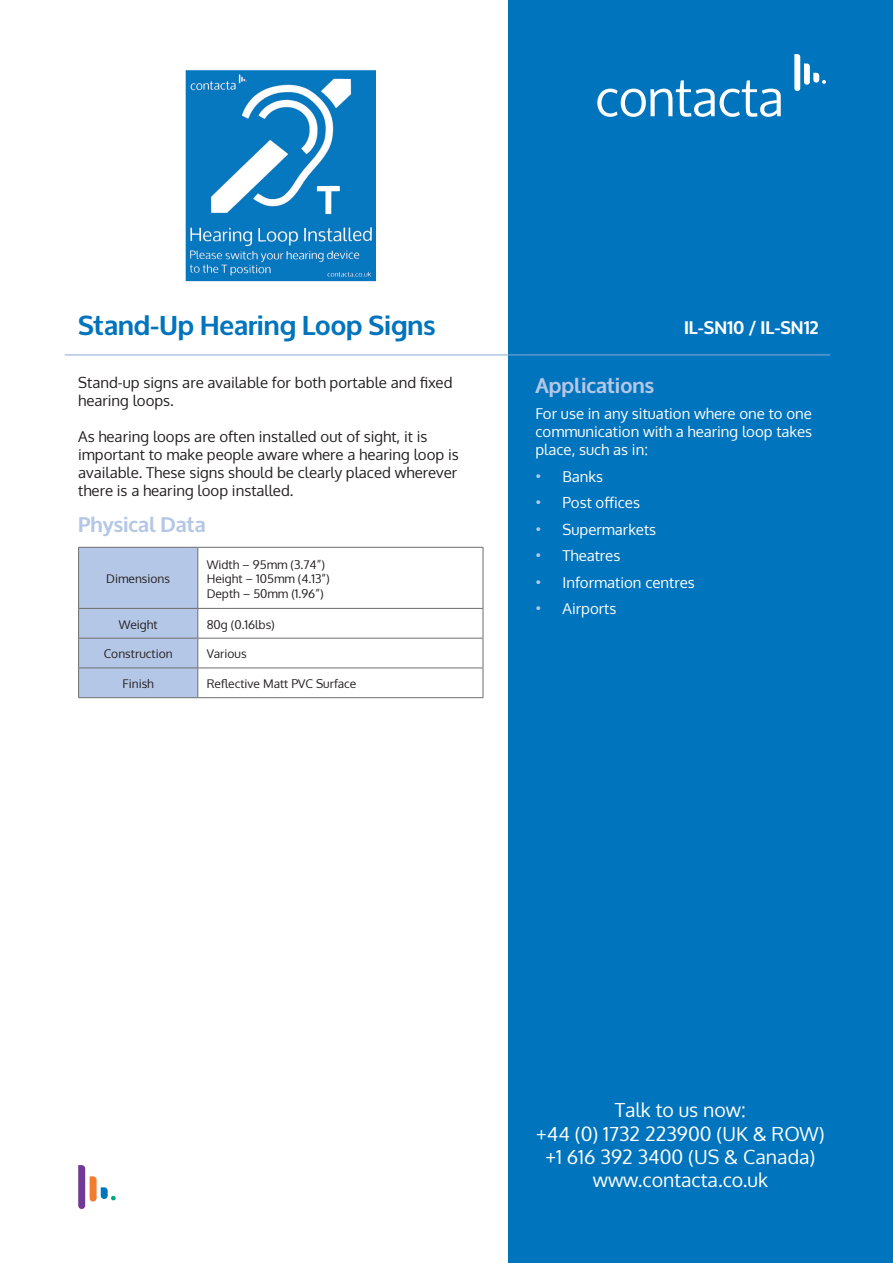
<style>
.page{position:relative;width:893px;height:1263px;background:#fff}
.page>*{position:absolute;margin:0;border:0;box-sizing:border-box;transform-origin:0 0}
.t1{font:700 27px "Oxygen";color:#0074bc}
.t2{font:700 21px "Oxygen";color:#b5c7e6}
.t3{font:19.5px "Oxygen";color:#fff}
.t4{font:700 18px "Oxygen";color:#fff}
.Paragraph_Style_1{font:15px/18px "Oxygen";color:#231f20}
.t5{font:15px/18px "Oxygen";color:#fff;text-align:justify}
.t6{font:12px "Oxygen";color:#231f20}
.s1{font-weight:300;color:#b5c7e6}
</style>
<div class="page">
<div style="left:508px;top:0;width:385px;height:1263px;background:#0074bc"></div>
<svg style="left:78px;top:1165px;width:38px;height:44px"></svg>
<hr style="left:483px;top:548px;width:1px;height:60px;background:#6d6d6e">
<hr style="left:198px;top:608px;width:285px;height:1px;background:#6d6d6e">
<hr style="left:198px;top:638px;width:285px;height:1px;background:#6d6d6e">
<hr style="left:198px;top:667px;width:285px;height:1px;background:#6d6d6e">
<svg style="left:483px;top:609px;width:1px;height:88px"></svg>
<hr style="left:198px;top:697px;width:285px;height:1px;background:#6d6d6e">
<hr style="left:198px;top:547px;width:285px;height:1px;background:#6d6d6e">
<svg style="left:78px;top:547px;width:120px;height:151px;background:#b0c1de"></svg>
<hr style="left:65px;top:355px;width:765px;height:1px;background:#89aad8">
<svg style="left:597px;top:80px;width:184px;height:37px"></svg>
<svg style="left:794px;top:54px;width:32px;height:37px"></svg>
<img style="left:186px;top:70px;width:190px;height:212px">
<p class="t1" style="left:78px;top:308px;width:359px">Stand-Up Hearing Loop Signs</p>
<p class="t4" style="left:684px;top:317px;width:136px">IL-SN10 / IL-SN12</p>
<p class="Paragraph_Style_1" style="left:78px;top:373px;width:376px">Stand-up signs are available for both portable and fixed hearing loops.</p>
<p class="Paragraph_Style_1" style="left:78px;top:427px;width:382px">As hearing loops are often installed out of sight, it is important to make people aware where a hearing loop is available. These signs should be clearly placed wherever there is a hearing loop installed.</p>
<p class="t2" style="left:78px;top:512px;width:129px">Physical Data</p>
<p class="t6" style="left:106px;top:571px;width:65px">Dimensions</p>
<p class="t6" style="left:207px;top:556px;width:120px">Width – 95mm (3.74”)</p>
<p class="t6" style="left:207px;top:571px;width:125px">Height – 105mm (4.13”)</p>
<p class="t6" style="left:207px;top:585px;width:118px">Depth – 50mm (1.96”)</p>
<p class="t6" style="left:119px;top:616px;width:40px">Weight</p>
<p class="t6" style="left:207px;top:616px;width:70px">80g (0.16lbs)</p>
<p class="t6" style="left:104px;top:646px;width:70px">Construction</p>
<p class="t6" style="left:207px;top:646px;width:41px">Various</p>
<p class="t6" style="left:123px;top:676px;width:33px">Finish</p>
<p class="t6" style="left:207px;top:676px;width:151px">Reflective Matt PVC Surface</p>
<p class="t2" style="left:535px;top:372px;width:120px">Applications</p>
<p class="t5" style="left:535px;top:405px;width:278px">For use in any situation where one to one communication with a hearing loop takes place, such as in:</p>
<p class="t5" style="left:535px;top:467px;width:69px"><span class="s1">•</span> Banks</p>
<p class="t5" style="left:535px;top:494px;width:106px"><span class="s1">•</span> Post offices</p>
<p class="t5" style="left:535px;top:520px;width:122px"><span class="s1">•</span> Supermarkets</p>
<p class="t5" style="left:535px;top:547px;width:86px"><span class="s1">•</span> Theatres</p>
<p class="t5" style="left:535px;top:573px;width:161px"><span class="s1">•</span> Information centres</p>
<p class="t5" style="left:535px;top:600px;width:82px"><span class="s1">•</span> Airports</p>
<p class="t3" style="left:615px;top:1097px;width:132px">Talk to us now:</p>
<p class="t3" style="left:536px;top:1120px;width:290px">+44 (0) 1732 223900 (UK &amp; ROW)</p>
<p class="t3" style="left:545px;top:1144px;width:272px">+1 616 392 3400 (US &amp; Canada)</p>
<p class="t3" style="left:593px;top:1167px;width:177px">www.contacta.co.uk</p>
</div>
